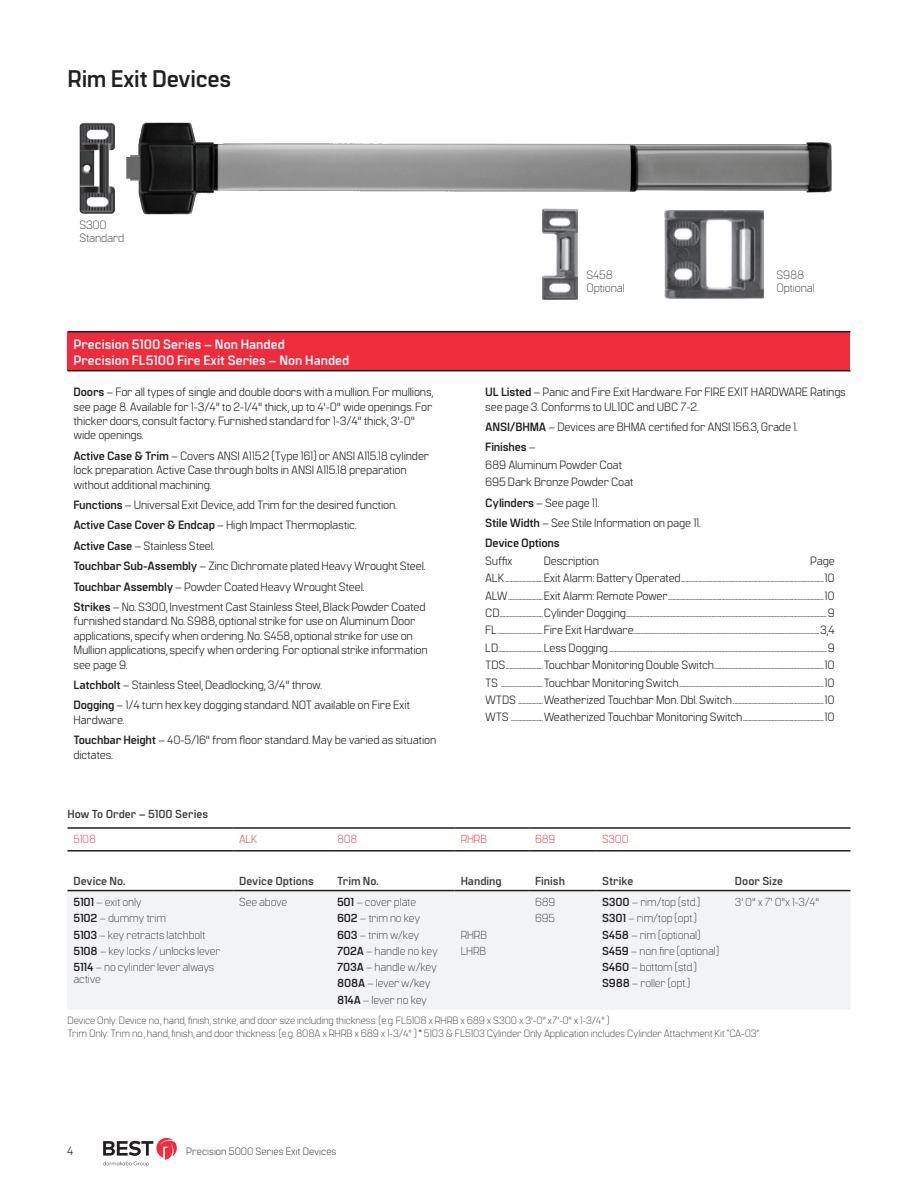
<style>
.page{position:relative;width:918px;height:1188px;background:#fff}
.page>*{position:absolute;margin:0;border:0;box-sizing:border-box;transform-origin:0 0}
.t1{font:700 24px "Manifold CF";letter-spacing:-.015em;color:#231f20}
.t2{font:700 13.5px/16.2px "Manifold CF";color:#fff}
.t3{font:12px/20.4px "Manifold CF";letter-spacing:-.015em;color:#231f20}
.t4{font:300 12px/12.8px "Manifold CF";letter-spacing:-.015em;color:#3e3e3f}
.t5{font:300 11.7px/16.4px "Manifold CF";letter-spacing:-.015em;color:#3e3e3f}
.t6{font:700 11.7px "Manifold CF";color:#3e3e3f}
.t7{font:300 11.7px "Manifold CF";letter-spacing:-.015em;color:#ee2c3b}
.t8{font:300 10.5px/12.6px "Manifold CF";letter-spacing:-.015em;color:#3e3e3f}
.t9{font:300 10.5px "Manifold CF";color:#231f20}
.s1{font-weight:700}
.s2{font-weight:700;color:#231f20}
</style>
<div class="page">
<svg style="left:103px;top:1138px;width:74px;height:28px"></svg>
<div style="left:68px;top:891px;width:782px;height:119px;background:#f2f3f4"></div>
<hr style="left:68px;top:827px;width:165px;height:2px;background:#231f20">
<hr style="left:233px;top:827px;width:98px;height:2px;background:#231f20">
<hr style="left:331px;top:827px;width:124px;height:2px;background:#231f20">
<hr style="left:455px;top:827px;width:74px;height:2px;background:#231f20">
<hr style="left:529px;top:827px;width:67px;height:2px;background:#231f20">
<hr style="left:596px;top:827px;width:133px;height:2px;background:#231f20">
<hr style="left:729px;top:827px;width:121px;height:2px;background:#231f20">
<hr style="left:68px;top:850px;width:165px;height:2px;background:#231f20">
<hr style="left:233px;top:850px;width:98px;height:2px;background:#231f20">
<hr style="left:331px;top:850px;width:124px;height:2px;background:#231f20">
<hr style="left:455px;top:850px;width:74px;height:2px;background:#231f20">
<hr style="left:529px;top:850px;width:67px;height:2px;background:#231f20">
<hr style="left:596px;top:850px;width:133px;height:2px;background:#231f20">
<hr style="left:729px;top:850px;width:121px;height:2px;background:#231f20">
<hr style="left:68px;top:890px;width:165px;height:1px;background:#231f20">
<hr style="left:233px;top:890px;width:98px;height:1px;background:#231f20">
<hr style="left:331px;top:890px;width:124px;height:1px;background:#231f20">
<hr style="left:455px;top:890px;width:74px;height:1px;background:#231f20">
<hr style="left:529px;top:890px;width:67px;height:1px;background:#231f20">
<hr style="left:596px;top:890px;width:133px;height:1px;background:#231f20">
<hr style="left:729px;top:890px;width:121px;height:1px;background:#231f20">
<div style="left:68px;top:332px;width:782px;height:39px;background:#ee2c3b"></div>
<hr style="left:68px;top:331px;width:782px;height:1px;background:#231f20">
<hr style="left:68px;top:370px;width:782px;height:1px;background:#231f20">
<img style="left:79px;top:123px;width:36px;height:91px">
<img style="left:665px;top:214px;width:99px;height:85px">
<img style="left:126px;top:123px;width:706px;height:91px">
<img style="left:542px;top:208px;width:36px;height:91px">
<h1 class="t1" style="left:68px;top:64px;width:165px">Rim Exit Devices</h1>
<p class="t4" style="left:79px;top:219px;width:47px">S300<br>Standard</p>
<p class="t2" style="left:74px;top:336px;width:277px">Precision 5100 Series – Non Handed<br>Precision FL5100 Fire Exit Series – Non Handed</p>
<p class="t3" style="left:74px;top:385px;width:361px;line-height:14.4px"><span class="s1">Doors</span> – For all types of single and double doors with a mullion. For mullions, see page 8. Available for 1-3/4" to 2-1/4" thick, up to 4'-0" wide openings. For thicker doors, consult factory. Furnished standard for 1-3/4" thick, 3'-0" wide openings.</p>
<p class="t3" style="left:74px;top:449px;width:357px;line-height:14.4px"><span class="s1">Active Case &amp; Trim</span> – Covers ANSI A115.2 (Type 161) or ANSI A115.18 cylinder lock preparation. Active Case through bolts in ANSI A115.18 preparation without additional machining.</p>
<p class="t3" style="left:74px;top:495px;width:354px"><span class="s1">Functions</span> – Universal Exit Device, add Trim for the desired function.<br><span class="s1">Active Case Cover &amp; Endcap</span> – High Impact Thermoplastic.<br><span class="s1">Active Case</span> – Stainless Steel.<br><span class="s1">Touchbar Sub-Assembly</span> – Zinc Dichromate plated Heavy Wrought Steel.<br><span class="s1">Touchbar Assembly</span> – Powder Coated Heavy Wrought Steel.<br><span class="s1">Strikes</span> – No. S300, Investment Cast Stainless Steel, Black Powder Coated</p>
<p class="t3" style="left:74px;top:614px;width:356px;line-height:14.4px">furnished standard. No. S988, optional strike for use on Aluminum Door applications, specify when ordering. No. S458, optional strike for use on Mullion applications, specify when ordering. For optional strike information see page 9.</p>
<p class="t3" style="left:74px;top:675px;width:338px"><span class="s1">Latchbolt</span> – Stainless Steel, Deadlocking, 3/4" throw.<br><span class="s1">Dogging</span> – 1/4 turn hex key dogging standard. NOT available on Fire Exit</p>
<p class="t3" style="left:74px;top:710px;width:364px">Hardware.<br><span class="s1">Touchbar Height</span> – 40-5/16" from floor standard. May be varied as situation</p>
<p class="t3" style="left:74px;top:744px;width:41px">dictates.</p>
<p class="t4" style="left:587px;top:268px;width:40px">S458<br>Optional</p>
<p class="t4" style="left:777px;top:268px;width:40px">S988<br>Optional</p>
<p class="t3" style="left:485px;top:385px;width:362px;line-height:14.4px"><span class="s1">UL Listed</span> – Panic and Fire Exit Hardware. For FIRE EXIT HARDWARE Ratings see page 3. Conforms to UL10C and UBC 7-2.</p>
<p class="t3" style="left:485px;top:417px;width:314px"><span class="s1">ANSI/BHMA</span> – Devices are BHMA certified for ANSI 156.3, Grade 1.<br><span class="s1">Finishes</span> –</p>
<p class="t3" style="left:485px;top:456px;width:150px;line-height:17.4px">689 Aluminum Powder Coat<br>695 Dark Bronze Powder Coat</p>
<p class="t3" style="left:485px;top:492px;width:217px"><span class="s1">Cylinders</span> – See page 11.<br><span class="s1">Stile Width</span> – See Stile Information on page 11.<br><span class="s1">Device Options</span></p>
<p class="t3" style="left:485px;top:551px;width:29px">Suffix</p>
<p class="t3" style="left:544px;top:551px;width:57px">Description</p>
<p class="t3" style="left:485px;top:552px;width:351px;line-height:17.4px;text-align:justify;text-indent:325px">Page ALK ..........................Exit Alarm: Battery Operated ...................................................................................................10<br>ALW ........................Exit Alarm: Remote Power ............................................................................................................10<br>CD ..............................Cylinder Dogging ...........................................................................................................................................9<br>FL ...............................Fire Exit Hardware................................................................................................................................3,4<br>LD...............................Less Dogging ......................................................................................................................................................9<br>TDS ..........................Touchbar Monitoring Double Switch ............................................................................10<br>TS .............................Touchbar Monitoring Switch ....................................................................................................10<br>WTDS .................Weatherized Touchbar Mon. Dbl. Switch ...............................................................10<br>WTS ......................Weatherized Touchbar Monitoring Switch ........................................................10</p>
<p class="t6" style="left:68px;top:807px;width:142px">How To Order – 5100 Series</p>
<p class="t7" style="left:73px;top:832px;width:24px">5108</p>
<p class="t7" style="left:239px;top:832px;width:20px">ALK</p>
<p class="t7" style="left:337px;top:832px;width:22px">808</p>
<p class="t7" style="left:461px;top:832px;width:28px">RHRB</p>
<p class="t7" style="left:535px;top:832px;width:22px">689</p>
<p class="t7" style="left:602px;top:832px;width:28px">S300</p>
<p class="t6" style="left:73px;top:874px;width:53px">Device No.</p>
<p class="t6" style="left:239px;top:874px;width:76px">Device Options</p>
<p class="t6" style="left:337px;top:874px;width:43px">Trim No.</p>
<p class="t6" style="left:461px;top:874px;width:43px">Handing</p>
<p class="t6" style="left:535px;top:874px;width:31px">Finish</p>
<p class="t6" style="left:602px;top:874px;width:33px">Strike</p>
<p class="t6" style="left:735px;top:874px;width:49px">Door Size</p>
<p class="t5" style="left:73px;top:894px;width:149px"><span class="s2">5101</span> – exit only<br><span class="s2">5102</span> – dummy trim<br><span class="s2">5103</span> – key retracts latchbolt<br><span class="s2">5108</span> – key locks / unlocks lever<br><span class="s2">5114</span> – no cylinder lever always</p>
<p class="t5" style="left:73px;top:971px;width:29px">active</p>
<p class="t5" style="left:535px;top:894px;width:22px">689<br>695</p>
<p class="t5" style="left:602px;top:894px;width:119px"><span class="s2">S300</span> – rim/top (std.)<br><span class="s2">S301</span> – rim/top (opt.)<br><span class="s2">S458</span> – rim (optional)<br><span class="s2">S459</span> – non fire (optional)<br><span class="s2">S460</span> – bottom (std.)<br><span class="s2">S988</span> – roller (opt.)</p>
<p class="t5" style="left:735px;top:894px;width:86px">3' 0" x 7' 0"x 1-3/4"</p>
<p class="t8" style="left:68px;top:1014px;width:694px">Device Only: Device no., hand, finish, strike, and door size including thickness: (e.g. FL5108 x RHRB x 689 x S300 x 3'-0" x7'-0" x 1-3/4" )<br>Trim Only: Trim no., hand, finish, and door thickness: (e.g. 808A x RHRB x 689 x 1-3/4" ) * 5103 &amp; FL5103 Cylinder Only Application includes Cylinder Attachment Kit “CA-03”.</p>
<p class="t5" style="left:239px;top:894px;width:50px">See above</p>
<p class="t5" style="left:337px;top:894px;width:102px"><span class="s2">501</span> – cover plate<br><span class="s2">602</span> – trim no key<br><span class="s2">603</span> – trim w/key<br><span class="s2">702A</span> – handle no key<br><span class="s2">703A</span> – handle w/key<br><span class="s2">808A</span> – lever w/key<br><span class="s2">814A</span> – lever no key</p>
<p class="t5" style="left:461px;top:926px;width:28px">RHRB<br>LHRB</p>
<p class="t3" style="left:67px;top:1141px;width:8px">4</p>
<p class="t9" style="left:186px;top:1145px;width:152px">Precision 5000 Series Exit Devices</p>
</div>
